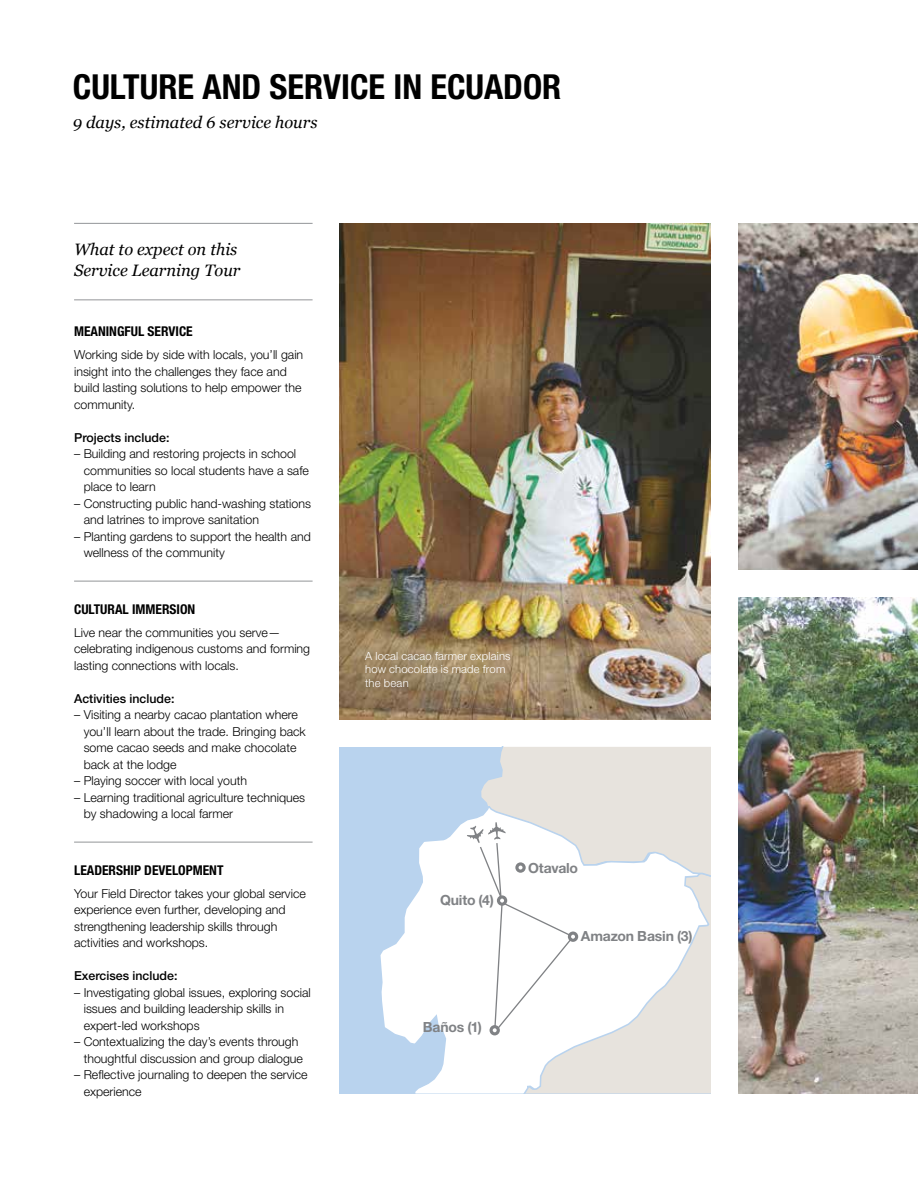
<style>
.page{position:relative;width:918px;height:1188px;background:#fff}
.page>*{position:absolute;margin:0;border:0;box-sizing:border-box;transform-origin:0 0}
.t1{font:700 condensed 34.5px "Helvetica Neue LT Std";color:#000}
.t2{font:italic 16.5px/21px "Georgia";color:#000}
.t3{font:700 13.95px "Helvetica Neue LT Std";letter-spacing:-.01em;color:#808285}
.t4{font:700 condensed 13.5px "Helvetica Neue LT Std";color:#000}
.t5{font:300 12.3px/16.5px "Helvetica Neue LT Std";color:#000}
.t6{font:500 12.3px "Helvetica Neue LT Std";color:#000}
.t7{font:300 11.25px/13.5px "Helvetica Neue LT Std";letter-spacing:.015em;color:#fff}
</style>
<div class="page">
<img style="left:738px;top:224px;width:180px;height:345px">
<div style="left:340px;top:747px;width:371px;height:347px;background:#b9d3ee"></div>
<svg style="left:380px;top:821px;width:330px;height:273px"></svg>
<svg style="left:467px;top:747px;width:244px;height:289px;background:#f1f0ef"></svg>
<img style="left:738px;top:597px;width:180px;height:497px">
<img style="left:340px;top:224px;width:371px;height:496px">
<hr style="left:74px;top:223px;width:239px;height:1px;background:#939598">
<hr style="left:74px;top:300px;width:239px;height:1px;background:#939598">
<hr style="left:74px;top:581px;width:239px;height:1px;background:#939598">
<hr style="left:74px;top:842px;width:239px;height:1px;background:#939598">
<h1 class="t1" style="left:73px;top:66px;width:490px">CULTURE AND SERVICE IN ECUADOR</h1>
<h2 class="t2" style="left:73px;top:112px;width:246px">9 days, estimated 6 service hours</h2>
<h2 class="t2" style="left:74px;top:238px;width:168px">What to expect on this<br>Service Learning Tour</h2>
<p class="t4" style="left:74px;top:323px;width:120px">MEANINGFUL SERVICE</p>
<p class="t5" style="left:74px;top:346px;width:231px">Working side by side with locals, you’ll gain insight into the challenges they face and build lasting solutions to help empower the community.</p>
<p class="t6" style="left:74px;top:430px;width:97px">Projects include:</p>
<p class="t5" style="left:84px;top:445px;width:227px;text-indent:-10px">– Building and restoring projects in school communities so local students have a safe place to learn</p>
<p class="t5" style="left:84px;top:495px;width:229px;text-indent:-10px">– Constructing public hand-washing stations and latrines to improve sanitation</p>
<p class="t5" style="left:84px;top:528px;width:229px;text-indent:-10px">– Planting gardens to support the health and wellness of the community</p>
<p class="t4" style="left:74px;top:601px;width:123px">CULTURAL IMMERSION</p>
<p class="t5" style="left:74px;top:624px;width:238px">Live near the communities you serve— celebrating indigenous customs and forming lasting connections with locals.</p>
<p class="t6" style="left:74px;top:691px;width:102px">Activities include:</p>
<p class="t5" style="left:84px;top:706px;width:224px;text-indent:-10px">– Visiting a nearby cacao plantation where you’ll learn about the trade. Bringing back some cacao seeds and make chocolate back at the lodge</p>
<p class="t5" style="left:74px;top:772px;width:175px">– Playing soccer with local youth</p>
<p class="t5" style="left:84px;top:789px;width:223px;text-indent:-10px">– Learning traditional agriculture techniques by shadowing a local farmer</p>
<p class="t4" style="left:74px;top:862px;width:151px">LEADERSHIP DEVELOPMENT</p>
<p class="t5" style="left:74px;top:885px;width:233px">Your Field Director takes your global service experience even further, developing and strengthening leadership skills through activities and workshops.</p>
<p class="t6" style="left:74px;top:969px;width:105px">Exercises include:</p>
<p class="t5" style="left:84px;top:984px;width:229px;text-indent:-10px">– Investigating global issues, exploring social issues and building leadership skills in expert-led workshops</p>
<p class="t5" style="left:84px;top:1033px;width:221px;text-indent:-10px">– Contextualizing the day’s events through thoughtful discussion and group dialogue</p>
<p class="t5" style="left:84px;top:1066px;width:225px;text-indent:-10px">– Reflective journaling to deepen the service experience</p>
<p class="t7" style="left:365px;top:649px;width:147px">A local cacao farmer explains how chocolate is made from the bean</p>
<p class="t3" style="left:440px;top:892px;width:55px">Quito (4)</p>
<p class="t3" style="left:423px;top:1019px;width:61px">Baños (1)</p>
<p class="t3" style="left:528px;top:859px;width:52px">Otavalo</p>
<p class="t3" style="left:581px;top:927px;width:113px">Amazon Basin (3)</p>
</div>
